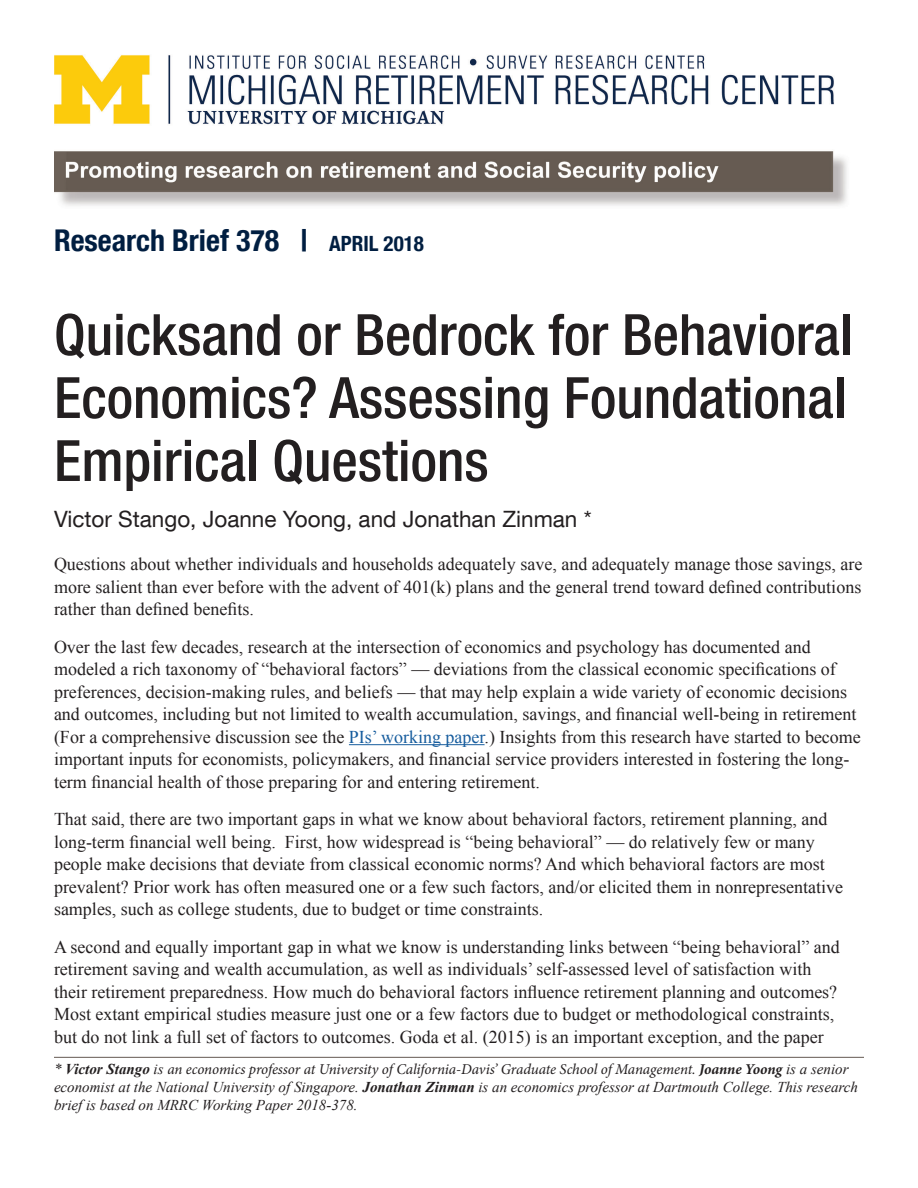
<style>
.page{position:relative;width:918px;height:1188px;background:#fff}
.page>*{position:absolute;margin:0;border:0;box-sizing:border-box;transform-origin:0 0}
.Heading_1_3_lines{font:500 condensed 57px/63px "Helvetica Neue LT Com";color:#231f20;text-align:justify}
.t1{font:700 condensed 30px "Helvetica Neue LT Com";color:#001e41}
.Authors{font:22.5px "Helvetica Neue LT Com";color:#231f20}
.Body_Text{font:18px/22.5px "Times New Roman";color:#231f20}
.Bios{font:italic 15px/18px "Times New Roman";color:#231f20}
.s1{font-size:21px}
.s2{color:#175d9e}
.s3{font-weight:700}
.s4{font-family:"Minion Pro"}
.s5{font-family:"Minion Pro";font-weight:700}
</style>
<div class="page">
<img style="left:54px;top:55px;width:793px;height:151px">
<hr style="left:349px;top:744px;width:136px;height:1px;background:#175d9e">
<hr style="left:54px;top:1057px;width:810px;height:1px;background:#655a52">
<h2 class="t1" style="left:54px;top:223px;width:371px">Research Brief 378 | <span class="s1">APRIL 2018</span></h2>
<h1 class="Heading_1_3_lines" style="left:54px;top:303px;width:800px">Quicksand or Bedrock for Behavioral Economics? Assessing Foundational Empirical Questions</h1>
<h2 class="Authors" style="left:54px;top:506px;width:539px">Victor Stango, Joanne Yoong, and Jonathan Zinman *</h2>
<p class="Body_Text" style="left:54px;top:553px;width:810px;text-align:justify">Questions about whether individuals and households adequately save, and adequately manage those savings, are more salient than ever before with the advent of 401(k) plans and the general trend toward defined contributions rather than defined benefits.</p>
<p class="Body_Text" style="left:54px;top:635px;width:808px">Over the last few decades, research at the intersection of economics and psychology has documented and modeled a rich taxonomy of “behavioral factors” — deviations from the classical economic specifications of preferences, decision-making rules, and beliefs — that may help explain a wide variety of economic decisions and outcomes, including but not limited to wealth accumulation, savings, and financial well-being in retirement (For a comprehensive discussion see the <span class="s2">PIs’ working paper</span>.) Insights from this research have started to become important inputs for economists, policymakers, and financial service providers interested in fostering the long&shy;term financial health of those preparing for and entering retirement.</p>
<p class="Body_Text" style="left:54px;top:808px;width:791px">That said, there are two important gaps in what we know about behavioral factors, retirement planning, and long-term financial well being. First, how widespread is “being behavioral” — do relatively few or many people make decisions that deviate from classical economic norms? And which behavioral factors are most prevalent? Prior work has often measured one or a few such factors, and/or elicited them in nonrepresentative samples, such as college students, due to budget or time constraints.</p>
<p class="Body_Text" style="left:54px;top:935px;width:787px">A second and equally important gap in what we know is understanding links between “being behavioral” and retirement saving and wealth accumulation, as well as individuals’ self-assessed level of satisfaction with their retirement preparedness. How much do behavioral factors influence retirement planning and outcomes?<br>Most extant empirical studies measure just one or a few factors due to budget or methodological constraints, but do not link a full set of factors to outcomes. Goda et al. (2015) is an important exception, and the paper</p>
<p class="Bios" style="left:54px;top:1060px;width:806px">* <span class="s3">Victor Stango</span> is <span class="s4">an economics professor at University of California-Davis’ Graduate School of Management.</span> <span class="s5">Joanne Yoong</span> is a senior economist at the National University of Singapore. <span class="s3">Jonathan Zinman</span> is an economics professor at Dartmouth College. This research brief is based on MRRC Working Paper 2018-378.</p>
</div>
